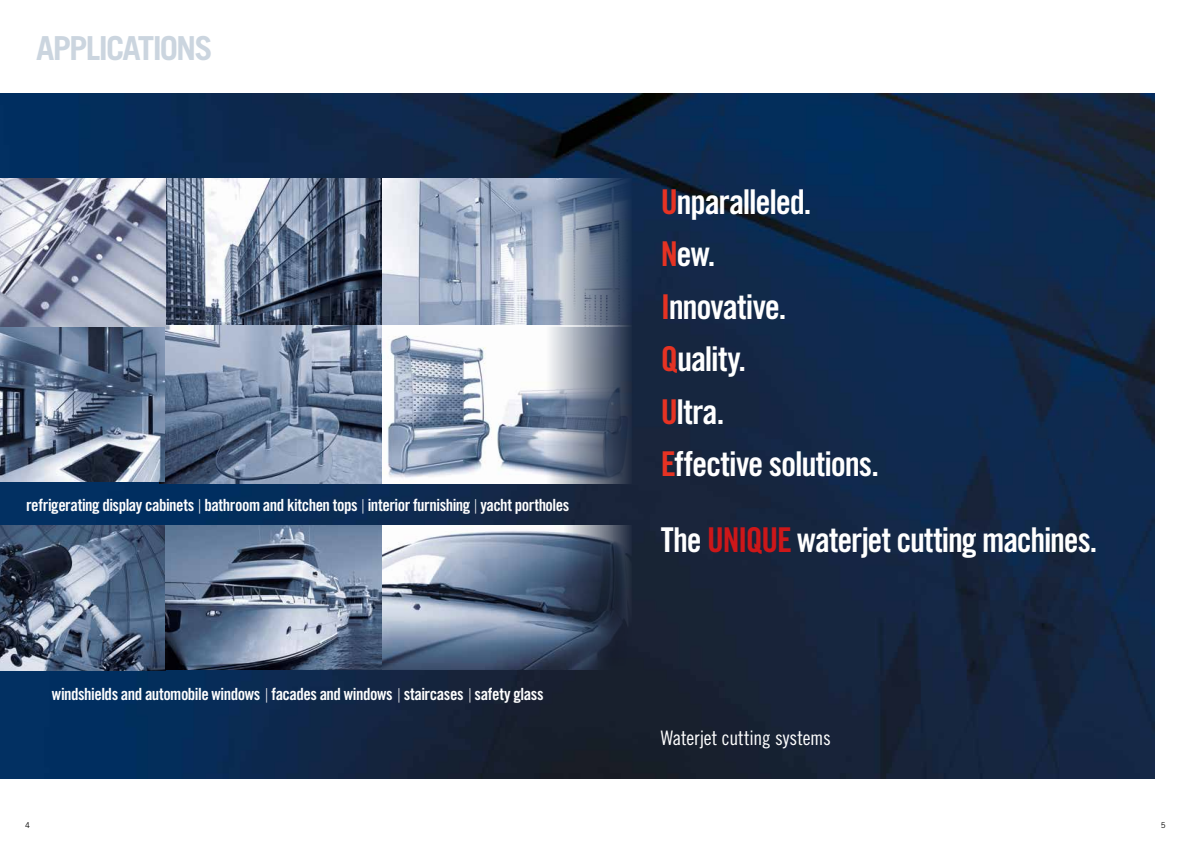
<style>
.page{position:relative;width:1191px;height:842px;background:#fff}
.page>*{position:absolute;margin:0;border:0;box-sizing:border-box;transform-origin:0 0}
.t1{font:34.2px/52.4px "Trade Gothic LT Std Bd Cn 20";letter-spacing:-.035em;color:#fff}
.t2{font:700 33.1px "Trade Gothic LT Std";letter-spacing:-.055em;color:#cbd5df}
.t3{font:20px "Trade Gothic LT Std Cn 18";letter-spacing:-.01em;color:#fff}
.t4{font:16.8px "Trade Gothic LT Std Bd Cn 20";letter-spacing:-.03em;color:#fff}
.t5{font:8px "Trade Gothic LT Std";color:#000}
.s1{font-family:"Trade Gothic LT Std Cn 18 Obl";font-size:13px}
.s2{color:#e63323}
.s3{color:#cd1719}
</style>
<div class="page">
<img style="left:0;top:94px;width:1154px;height:685px">
<img style="left:0;top:525px;width:631px;height:145px">
<img style="left:0;top:179px;width:631px;height:146px">
<img style="left:160px;top:325px;width:223px;height:158px">
<img style="left:0;top:320px;width:164px;height:162px">
<svg style="left:383px;top:525px;width:248px;height:144px;background:#707e94"></svg>
<svg style="left:383px;top:325px;width:248px;height:158px"></svg>
<h2 class="t2" style="left:36px;top:28px;width:178px">APPLICATIONS</h2>
<p class="t4" style="left:26px;top:495px;width:545px">refrigerating display cabinets <span class="s1">|</span> bathroom and kitchen tops <span class="s1">|</span> interior furnishing <span class="s1">|</span> yacht portholes</p>
<p class="t4" style="left:52px;top:684px;width:493px">windshields and automobile windows <span class="s1">|</span> facades and windows <span class="s1">|</span> staircases <span class="s1">|</span> safety glass</p>
<h1 class="t1" style="left:660px;top:175px;width:220px"><span class="s2">U</span>nparalleled.<br><span class="s2">N</span>ew.<br><span class="s2">I</span>nnovative.<br><span class="s2">Q</span>uality.<br><span class="s2">U</span>ltra.<br><span class="s2">E</span>ffective solutions.</h1>
<h1 class="t1" style="left:660px;top:514px;width:438px">The <span class="s3">UNIQUE</span> waterjet cutting machines.</h1>
<p class="t3" style="left:660px;top:726px;width:172px">Waterjet cutting systems</p>
<p class="t5" style="left:25px;top:820px;width:6px">4</p>
<p class="t5" style="left:1160px;top:820px;width:6px">5</p>
</div>
